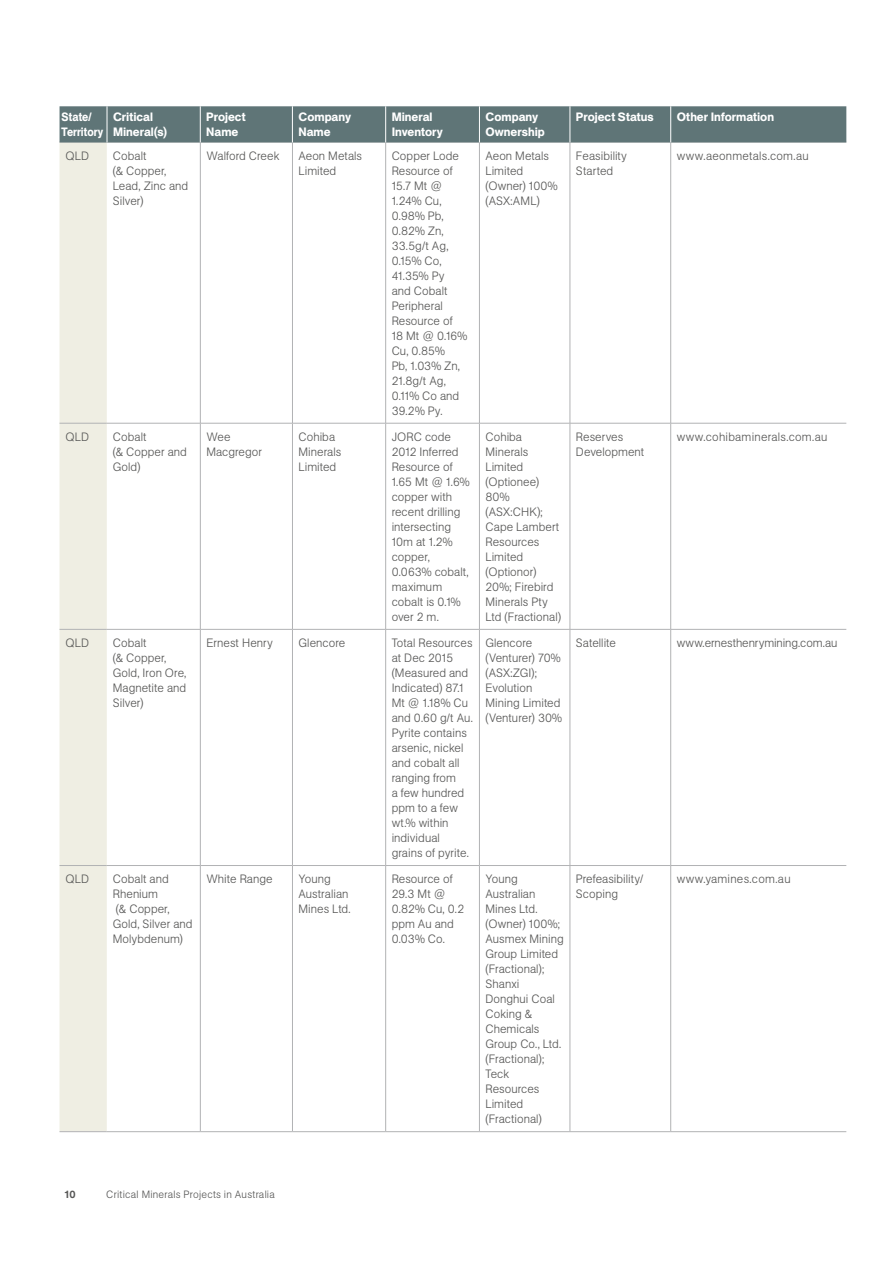
<style>
.page{position:relative;width:893px;height:1263px;background:#fff}
.page>*{position:absolute;margin:0;border:0;box-sizing:border-box;transform-origin:0 0}
.t1{font:300 12px/15px "Unlimited Sans";letter-spacing:.005em;color:#575756}
.t2{font:500 12px/15px "Unlimited Sans";color:#fff}
.t3{font:500 12px "Unlimited Sans";color:#fff;scale:.9 1}
.t4{font:300 10.5px "Unlimited Sans";letter-spacing:.02em;color:#575756}
.t5{font:500 10.5px "Unlimited Sans";color:#575756}
</style>
<div class="page">
<div style="left:60px;top:143px;width:47px;height:988px;background:#efeee3"></div>
<hr style="left:60px;top:142px;width:47px;height:1px;background:#b1b2b4">
<hr style="left:107px;top:142px;width:93px;height:1px;background:#b1b2b4">
<hr style="left:200px;top:142px;width:92px;height:1px;background:#b1b2b4">
<hr style="left:200px;top:142px;width:1px;height:281px;background:#b1b2b4">
<hr style="left:292px;top:142px;width:94px;height:1px;background:#b1b2b4">
<hr style="left:292px;top:142px;width:1px;height:281px;background:#b1b2b4">
<hr style="left:386px;top:142px;width:93px;height:1px;background:#b1b2b4">
<hr style="left:385px;top:142px;width:1px;height:281px;background:#b1b2b4">
<hr style="left:479px;top:142px;width:91px;height:1px;background:#b1b2b4">
<hr style="left:479px;top:142px;width:1px;height:281px;background:#b1b2b4">
<hr style="left:570px;top:142px;width:101px;height:1px;background:#b1b2b4">
<hr style="left:570px;top:142px;width:1px;height:281px;background:#b1b2b4">
<hr style="left:671px;top:142px;width:175px;height:1px;background:#b1b2b4">
<hr style="left:670px;top:142px;width:1px;height:281px;background:#b1b2b4">
<hr style="left:60px;top:423px;width:47px;height:1px;background:#b1b2b4">
<hr style="left:107px;top:423px;width:93px;height:1px;background:#b1b2b4">
<hr style="left:200px;top:423px;width:92px;height:1px;background:#b1b2b4">
<hr style="left:200px;top:423px;width:1px;height:206px;background:#b1b2b4">
<hr style="left:292px;top:423px;width:94px;height:1px;background:#b1b2b4">
<hr style="left:292px;top:423px;width:1px;height:206px;background:#b1b2b4">
<hr style="left:386px;top:423px;width:93px;height:1px;background:#b1b2b4">
<hr style="left:385px;top:423px;width:1px;height:206px;background:#b1b2b4">
<hr style="left:479px;top:423px;width:91px;height:1px;background:#b1b2b4">
<hr style="left:479px;top:423px;width:1px;height:206px;background:#b1b2b4">
<hr style="left:570px;top:423px;width:101px;height:1px;background:#b1b2b4">
<hr style="left:570px;top:423px;width:1px;height:206px;background:#b1b2b4">
<hr style="left:671px;top:423px;width:175px;height:1px;background:#b1b2b4">
<hr style="left:670px;top:423px;width:1px;height:206px;background:#b1b2b4">
<hr style="left:60px;top:629px;width:47px;height:1px;background:#b1b2b4">
<hr style="left:107px;top:629px;width:93px;height:1px;background:#b1b2b4">
<hr style="left:200px;top:629px;width:92px;height:1px;background:#b1b2b4">
<hr style="left:200px;top:630px;width:1px;height:235px;background:#b1b2b4">
<hr style="left:292px;top:629px;width:94px;height:1px;background:#b1b2b4">
<hr style="left:292px;top:630px;width:1px;height:235px;background:#b1b2b4">
<hr style="left:386px;top:629px;width:93px;height:1px;background:#b1b2b4">
<hr style="left:385px;top:630px;width:1px;height:235px;background:#b1b2b4">
<hr style="left:479px;top:629px;width:91px;height:1px;background:#b1b2b4">
<hr style="left:479px;top:630px;width:1px;height:235px;background:#b1b2b4">
<hr style="left:570px;top:629px;width:101px;height:1px;background:#b1b2b4">
<hr style="left:570px;top:630px;width:1px;height:235px;background:#b1b2b4">
<hr style="left:671px;top:629px;width:175px;height:1px;background:#b1b2b4">
<hr style="left:670px;top:630px;width:1px;height:235px;background:#b1b2b4">
<hr style="left:60px;top:865px;width:47px;height:1px;background:#b1b2b4">
<hr style="left:107px;top:865px;width:93px;height:1px;background:#b1b2b4">
<hr style="left:200px;top:865px;width:92px;height:1px;background:#b1b2b4">
<hr style="left:200px;top:866px;width:1px;height:265px;background:#b1b2b4">
<hr style="left:292px;top:865px;width:94px;height:1px;background:#b1b2b4">
<hr style="left:292px;top:866px;width:1px;height:265px;background:#b1b2b4">
<hr style="left:386px;top:865px;width:93px;height:1px;background:#b1b2b4">
<hr style="left:385px;top:866px;width:1px;height:265px;background:#b1b2b4">
<hr style="left:479px;top:865px;width:91px;height:1px;background:#b1b2b4">
<hr style="left:479px;top:866px;width:1px;height:265px;background:#b1b2b4">
<hr style="left:570px;top:865px;width:101px;height:1px;background:#b1b2b4">
<hr style="left:570px;top:866px;width:1px;height:265px;background:#b1b2b4">
<hr style="left:671px;top:865px;width:175px;height:1px;background:#b1b2b4">
<hr style="left:670px;top:866px;width:1px;height:265px;background:#b1b2b4">
<hr style="left:60px;top:1131px;width:47px;height:1px;background:#b1b2b4">
<hr style="left:107px;top:1131px;width:93px;height:1px;background:#b1b2b4">
<hr style="left:200px;top:1131px;width:92px;height:1px;background:#b1b2b4">
<hr style="left:292px;top:1131px;width:94px;height:1px;background:#b1b2b4">
<hr style="left:386px;top:1131px;width:93px;height:1px;background:#b1b2b4">
<hr style="left:479px;top:1131px;width:91px;height:1px;background:#b1b2b4">
<hr style="left:570px;top:1131px;width:101px;height:1px;background:#b1b2b4">
<hr style="left:671px;top:1131px;width:175px;height:1px;background:#b1b2b4">
<div style="left:60px;top:106px;width:786px;height:36px;background:#5f7577"></div>
<hr style="left:107px;top:106px;width:1px;height:36px;background:#fff">
<hr style="left:200px;top:106px;width:1px;height:36px;background:#fff">
<hr style="left:292px;top:106px;width:1px;height:36px;background:#fff">
<hr style="left:385px;top:106px;width:1px;height:36px;background:#fff">
<hr style="left:479px;top:106px;width:1px;height:36px;background:#fff">
<hr style="left:570px;top:106px;width:1px;height:36px;background:#fff">
<hr style="left:670px;top:106px;width:1px;height:36px;background:#fff">
<p class="t3" style="left:62px;top:108px;width:35px">State/</p>
<p class="t2" style="left:576px;top:110px;width:79px">Project Status</p>
<p class="t2" style="left:677px;top:110px;width:99px">Other Information</p>
<p class="t3" style="left:62px;top:123px;width:48px">Territory</p>
<p class="t2" style="left:113px;top:110px;width:55px">Critical<br>Mineral(s)</p>
<p class="t2" style="left:206px;top:110px;width:41px">Project<br>Name</p>
<p class="t2" style="left:298px;top:110px;width:54px">Company<br>Name</p>
<p class="t2" style="left:392px;top:110px;width:53px">Mineral<br>Inventory</p>
<p class="t2" style="left:485px;top:110px;width:61px">Company<br>Ownership</p>
<p class="t1" style="left:66px;top:148px;width:25px">QLD</p>
<p class="t1" style="left:113px;top:148px;width:77px">Cobalt<br>(&amp; Copper,<br>Lead, Zinc and<br>Silver)</p>
<p class="t1" style="left:206px;top:148px;width:75px">Walford Creek</p>
<p class="t1" style="left:298px;top:148px;width:65px">Aeon Metals<br>Limited</p>
<p class="t1" style="left:392px;top:148px;width:77px">Copper Lode<br>Resource of<br>15.7 Mt @<br>1.24% Cu,<br>0.98% Pb,<br>0.82% Zn,<br>33.5g/t Ag,<br>0.15% Co,<br>41.35% Py<br>and Cobalt<br>Peripheral<br>Resource of<br>18 Mt @ 0.16%<br>Cu, 0.85%<br>Pb, 1.03% Zn,<br>21.8g/t Ag,<br>0.11% Co and<br>39.2% Py.</p>
<p class="t1" style="left:485px;top:148px;width:74px">Aeon Metals<br>Limited (Owner) 100% (ASX:AML)</p>
<p class="t1" style="left:576px;top:148px;width:53px">Feasibility<br>Started</p>
<p class="t1" style="left:677px;top:148px;width:134px">www.aeonmetals.com.au</p>
<p class="t1" style="left:66px;top:429px;width:25px">QLD</p>
<p class="t1" style="left:113px;top:429px;width:76px">Cobalt<br>(&amp; Copper and<br>Gold)</p>
<p class="t1" style="left:206px;top:429px;width:57px">Wee<br>Macgregor</p>
<p class="t1" style="left:298px;top:429px;width:44px">Cohiba<br>Minerals<br>Limited</p>
<p class="t1" style="left:392px;top:429px;width:80px">JORC code<br>2012 Inferred<br>Resource of<br>1.65 Mt @ 1.6% copper with recent drilling intersecting<br>10m at 1.2% copper,<br>0.063% cobalt, maximum cobalt is 0.1% over 2 m.</p>
<p class="t1" style="left:485px;top:429px;width:77px">Cohiba<br>Minerals<br>Limited (Optionee)<br>80% (ASX:CHK);<br>Cape Lambert<br>Resources<br>Limited (Optionor)<br>20%; Firebird<br>Minerals Pty<br>Ltd (Fractional)</p>
<p class="t1" style="left:576px;top:429px;width:70px">Reserves<br>Development</p>
<p class="t1" style="left:677px;top:429px;width:152px">www.cohibaminerals.com.au</p>
<p class="t1" style="left:66px;top:635px;width:25px">QLD</p>
<p class="t1" style="left:113px;top:635px;width:75px">Cobalt<br>(&amp; Copper,<br>Gold, Iron Ore,<br>Magnetite and<br>Silver)</p>
<p class="t1" style="left:206px;top:635px;width:68px">Ernest Henry</p>
<p class="t1" style="left:298px;top:635px;width:48px">Glencore</p>
<p class="t1" style="left:392px;top:635px;width:83px">Total Resources at Dec 2015 (Measured and<br>Indicated) 87.1<br>Mt @ 1.18% Cu and 0.60 g/t Au.<br>Pyrite contains arsenic, nickel and cobalt all ranging from<br>a few hundred ppm to a few wt.% within individual grains of pyrite.</p>
<p class="t1" style="left:485px;top:635px;width:78px">Glencore (Venturer) 70% (ASX:ZGI);<br>Evolution<br>Mining Limited (Venturer) 30%</p>
<p class="t1" style="left:576px;top:635px;width:42px">Satellite</p>
<p class="t1" style="left:677px;top:635px;width:162px">www.ernesthenrymining.com.au</p>
<p class="t1" style="left:66px;top:871px;width:25px">QLD</p>
<p class="t1" style="left:113px;top:871px;width:81px">Cobalt and<br>Rhenium<br>(&amp; Copper,<br>Gold, Silver and<br>Molybdenum)</p>
<p class="t1" style="left:206px;top:871px;width:68px">White Range</p>
<p class="t1" style="left:298px;top:871px;width:54px">Young<br>Australian<br>Mines Ltd.</p>
<p class="t1" style="left:392px;top:871px;width:74px">Resource of<br>29.3 Mt @<br>0.82% Cu, 0.2 ppm Au and<br>0.03% Co.</p>
<p class="t1" style="left:485px;top:871px;width:80px">Young<br>Australian<br>Mines Ltd. (Owner) 100%;<br>Ausmex Mining<br>Group Limited (Fractional);<br>Shanxi<br>Donghui Coal<br>Coking &amp;<br>Chemicals<br>Group Co., Ltd. (Fractional);<br>Teck<br>Resources<br>Limited (Fractional)</p>
<p class="t1" style="left:576px;top:871px;width:69px">Prefeasibility/<br>Scoping</p>
<p class="t1" style="left:677px;top:871px;width:115px">www.yamines.com.au</p>
<p class="t5" style="left:65px;top:1187px;width:12px">10</p>
<p class="t4" style="left:106px;top:1187px;width:170px">Critical Minerals Projects in Australia</p>
</div>
